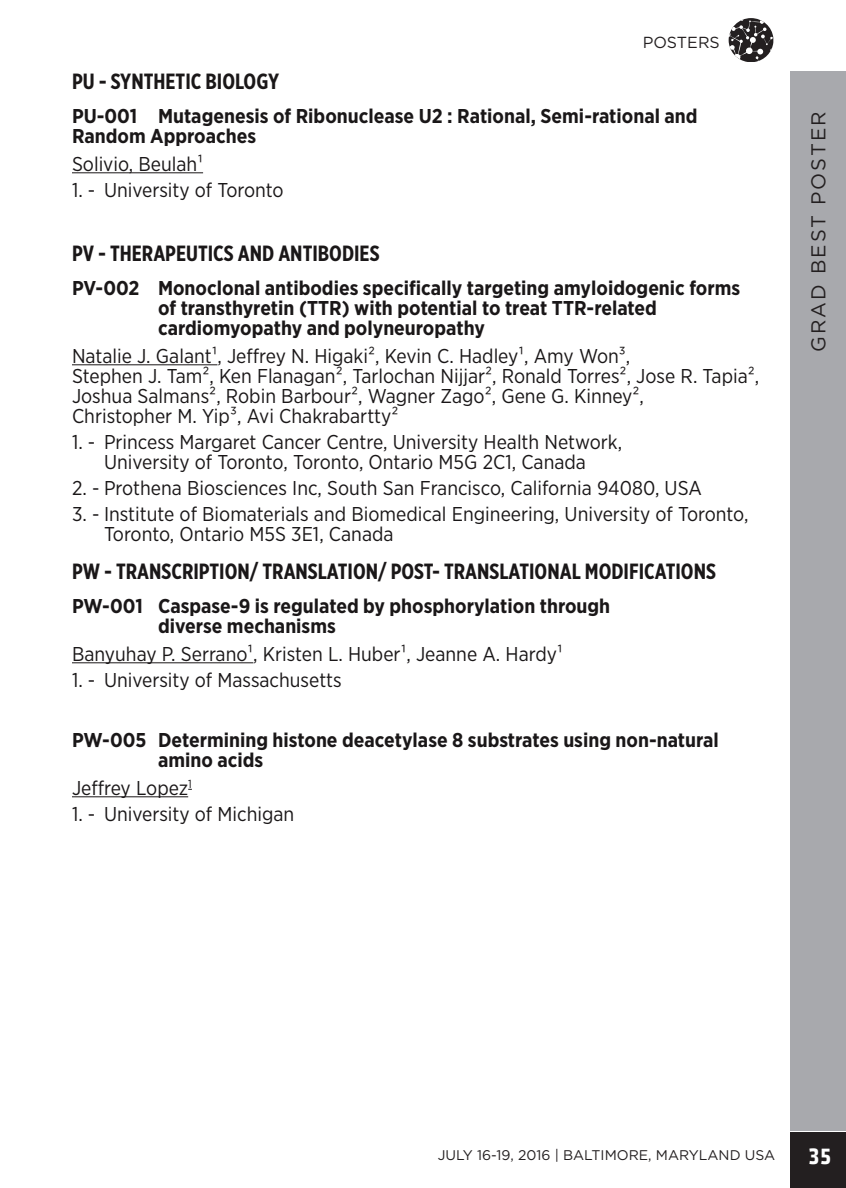
<style>
.page{position:relative;width:846px;height:1188px;background:#fff}
.page>*{position:absolute;margin:0;border:0;box-sizing:border-box;transform-origin:0 0}
.Category_Heading{font:700 22px "Gotham X Narrow";color:#1a1718}
.sub_header_1{font:700 22px "Vida 22 Pro";color:#fff}
.Poster_Title{font:700 20px/20px "Gotham Narrow";color:#1a1718}
.School_name{font:20px/20px "Gotham Narrow";color:#1a1718;text-align:center}
.Author_Name{font:20px/20px "Gotham Narrow";color:#1a1718}
.t1{font:20px "Gotham";letter-spacing:.1em;color:#231f20}
.t2{font:16px "Gotham";color:#231f20}
.t3{font:14px "Gotham";color:#231f20}
</style>
<div class="page">
<div style="left:790px;top:1132px;width:56px;height:56px;background:#231f20"></div>
<div style="left:790px;top:71px;width:56px;height:1060px;background:#a8a9ad"></div>
<svg style="left:729px;top:18px;width:44px;height:44px"></svg>
<hr style="left:72px;top:172px;width:131px;height:1px;background:#1a1718">
<hr style="left:72px;top:364px;width:145px;height:1px;background:#1a1718">
<hr style="left:72px;top:662px;width:181px;height:1px;background:#1a1718">
<hr style="left:72px;top:796px;width:116px;height:1px;background:#1a1718">
<p class="t2" style="left:643px;top:32px;width:79px">POSTERS</p>
<p class="Category_Heading" style="left:72px;top:68px;width:209px">PU - SYNTHETIC BIOLOGY</p>
<p class="Poster_Title" style="left:72px;top:106px;width:627px">PU-001 Mutagenesis of Ribonuclease U2 : Rational, Semi-rational and<br>Random Approaches</p>
<p class="Author_Name" style="left:72px;top:153px;width:133px">Solivio, Beulah¹</p>
<p class="School_name" style="left:72px;top:179px;width:213px">1. - University of Toronto</p>
<p class="Category_Heading" style="left:72px;top:240px;width:309px">PV - THERAPEUTICS AND ANTIBODIES</p>
<p class="Poster_Title" style="left:158px;top:278px;width:584px;text-indent:-86px">PV-002 Monoclonal antibodies specifically targeting amyloidogenic forms of transthyretin (TTR) with potential to treat TTR-related cardiomyopathy and polyneuropathy</p>
<p class="Author_Name" style="left:72px;top:345px;width:689px">Natalie J. Galant¹, Jeffrey N. Higaki², Kevin C. Hadley¹, Amy Won³,<br>Stephen J. Tam², Ken Flanagan², Tarlochan Nijjar², Ronald Torres², Jose R. Tapia², Joshua Salmans², Robin Barbour², Wagner Zago², Gene G. Kinney²,<br>Christopher M. Yip³, Avi Chakrabartty²</p>
<p class="School_name" style="left:72px;top:431px;width:552px">1. - Princess Margaret Cancer Centre, University Health Network,<br>University of Toronto, Toronto, Ontario M5G 2C1, Canada</p>
<p class="School_name" style="left:72px;top:477px;width:631px">2. - Prothena Biosciences Inc, South San Francisco, California 94080, USA</p>
<p class="School_name" style="left:104px;top:503px;width:646px;text-align:left;text-indent:-32px">3. - Institute of Biomaterials and Biomedical Engineering, University of Toronto,<br>Toronto, Ontario M5S 3E1, Canada</p>
<p class="Category_Heading" style="left:72px;top:558px;width:645px">PW - TRANSCRIPTION/ TRANSLATION/ POST- TRANSLATIONAL MODIFICATIONS</p>
<p class="Poster_Title" style="left:158px;top:596px;width:454px;text-indent:-86px">PW-001 Caspase-9 is regulated by phosphorylation through diverse mechanisms</p>
<p class="Author_Name" style="left:72px;top:643px;width:492px">Banyuhay P. Serrano¹, Kristen L. Huber¹, Jeanne A. Hardy¹</p>
<p class="School_name" style="left:72px;top:669px;width:271px">1. - University of Massachusetts</p>
<p class="Poster_Title" style="left:158px;top:730px;width:562px;text-indent:-86px">PW-005 Determining histone deacetylase 8 substrates using non-natural amino acids</p>
<p class="Author_Name" style="left:72px;top:777px;width:121px">Jeffrey Lopez<sup>1</sup></p>
<p class="School_name" style="left:72px;top:803px;width:224px">1. - University of Michigan</p>
<p class="t1" style="left:806px;top:352px;width:242px;rotate:-90deg">GRAD BEST POSTER</p>
<p class="t3" style="left:438px;top:1146px;width:339px">JULY 16-19, 2016 | BALTIMORE, MARYLAND USA</p>
<p class="sub_header_1" style="left:808px;top:1139px;width:24px">35</p>
</div>
